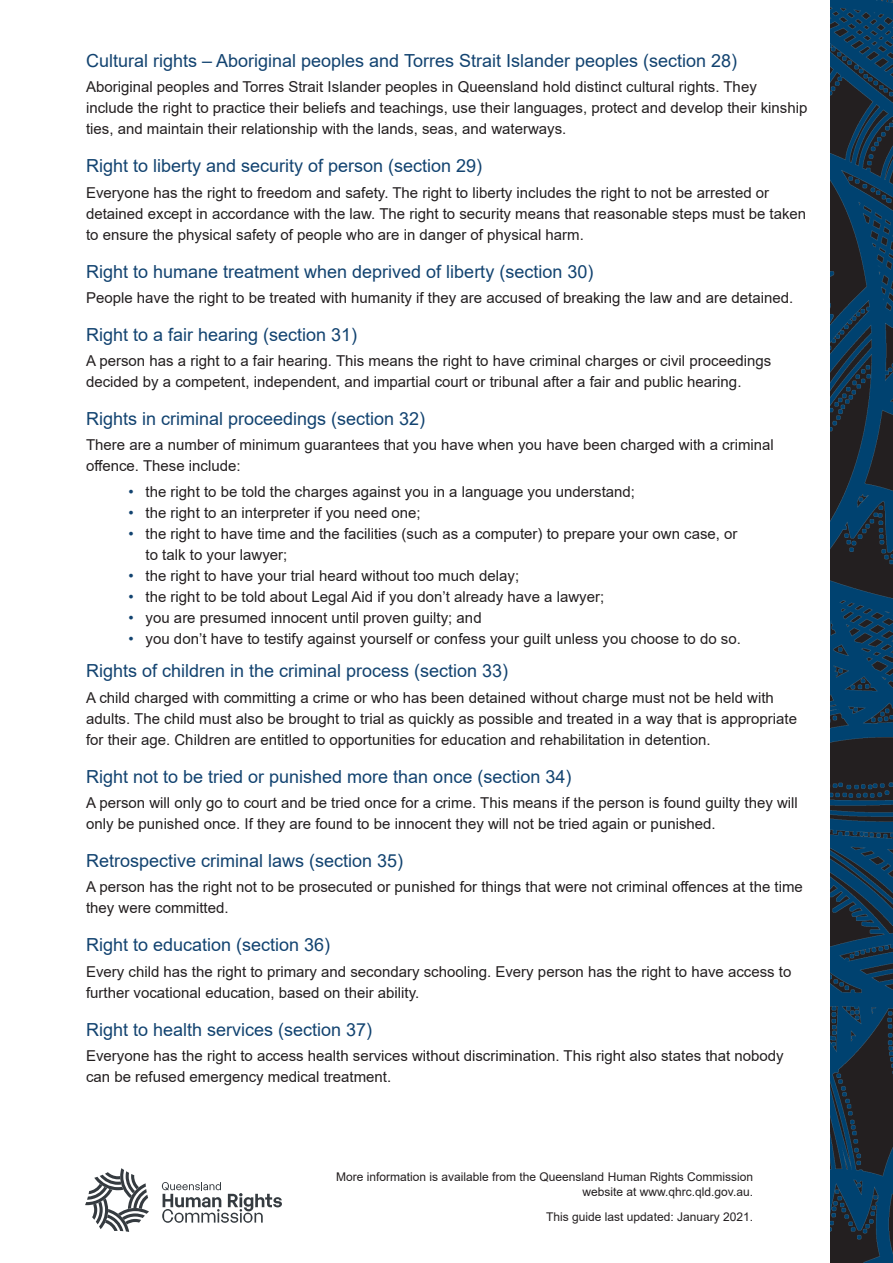
<style>
.page{position:relative;width:893px;height:1263px;background:#fff}
.page>*{position:absolute;margin:0;border:0;box-sizing:border-box;transform-origin:0 0}
.rights{font:18px "Arial";color:#124370}
.t1{font:15px/21px "Arial";color:#231f20}
.t2{font:12px/15px "Arial";color:#231f20;text-align:right}
.s1{color:#124370}
</style>
<div class="page">
<img style="left:830px;top:0;width:63px;height:1263px">
<svg style="left:162px;top:1182px;width:120px;height:41px"></svg>
<svg style="left:85px;top:1168px;width:64px;height:64px"></svg>
<p class="rights" style="left:86px;top:48px;width:653px">Cultural rights – Aboriginal peoples and Torres Strait Islander peoples (section 28)</p>
<p class="t1" style="left:86px;top:76px;width:723px">Aboriginal peoples and Torres Strait Islander peoples in Queensland hold distinct cultural rights. They include the right to practice their beliefs and teachings, use their languages, protect and develop their kinship ties, and maintain their relationship with the lands, seas, and waterways.</p>
<p class="rights" style="left:86px;top:154px;width:398px">Right to liberty and security of person (section 29)</p>
<p class="t1" style="left:86px;top:182px;width:722px">Everyone has the right to freedom and safety. The right to liberty includes the right to not be arrested or detained except in accordance with the law. The right to security means that reasonable steps must be taken to ensure the physical safety of people who are in danger of physical harm.</p>
<p class="rights" style="left:86px;top:259px;width:509px">Right to humane treatment when deprived of liberty (section 30)</p>
<p class="t1" style="left:86px;top:287px;width:709px">People have the right to be treated with humanity if they are accused of breaking the law and are detained.</p>
<p class="rights" style="left:86px;top:322px;width:273px">Right to a fair hearing (section 31)</p>
<p class="t1" style="left:86px;top:350px;width:687px">A person has a right to a fair hearing. This means the right to have criminal charges or civil proceedings decided by a competent, independent, and impartial court or tribunal after a fair and public hearing.</p>
<p class="rights" style="left:86px;top:406px;width:341px">Rights in criminal proceedings (section 32)</p>
<p class="t1" style="left:86px;top:435px;width:689px">There are a number of minimum guarantees that you have when you have been charged with a criminal offence. These include:</p>
<p class="t1" style="left:129px;top:481px;width:508px"><span class="s1">•</span> the right to be told the charges against you in a language you understand;</p>
<p class="t1" style="left:129px;top:502px;width:294px"><span class="s1">•</span> the right to an interpreter if you need one;</p>
<p class="t1" style="left:146px;top:523px;width:593px;text-indent:-17px"><span class="s1">•</span> the right to have time and the facilities (such as a computer) to prepare your own case, or to talk to your lawyer;</p>
<p class="t1" style="left:129px;top:565px;width:392px"><span class="s1">•</span> the right to have your trial heard without too much delay;</p>
<p class="t1" style="left:129px;top:586px;width:477px"><span class="s1">•</span> the right to be told about Legal Aid if you don’t already have a lawyer;</p>
<p class="t1" style="left:129px;top:607px;width:355px"><span class="s1">•</span> you are presumed innocent until proven guilty; and</p>
<p class="t1" style="left:129px;top:628px;width:614px"><span class="s1">•</span> you don’t have to testify against yourself or confess your guilt unless you choose to do so.</p>
<p class="rights" style="left:86px;top:659px;width:424px">Rights of children in the criminal process (section 33)</p>
<p class="t1" style="left:86px;top:687px;width:712px">A child charged with committing a crime or who has been detained without charge must not be held with adults. The child must also be brought to trial as quickly as possible and treated in a way that is appropriate for their age. Children are entitled to opportunities for education and rehabilitation in detention.</p>
<p class="rights" style="left:86px;top:764px;width:487px">Right not to be tried or punished more than once (section 34)</p>
<p class="t1" style="left:86px;top:792px;width:713px">A person will only go to court and be tried once for a crime. This means if the person is found guilty they will only be punished once. If they are found to be innocent they will not be tried again or punished.</p>
<p class="rights" style="left:86px;top:848px;width:319px">Retrospective criminal laws (section 35)</p>
<p class="t1" style="left:86px;top:876px;width:718px">A person has the right not to be prosecuted or punished for things that were not criminal offences at the time they were committed.</p>
<p class="rights" style="left:86px;top:932px;width:246px">Right to education (section 36)</p>
<p class="t1" style="left:86px;top:961px;width:707px">Every child has the right to primary and secondary schooling. Every person has the right to have access to further vocational education, based on their ability.</p>
<p class="rights" style="left:86px;top:1017px;width:288px">Right to health services (section 37)</p>
<p class="t1" style="left:86px;top:1045px;width:699px">Everyone has the right to access health services without discrimination. This right also states that nobody can be refused emergency medical treatment.</p>
<p class="t2" style="left:336px;top:1169px;width:418px">More information is available from the Queensland Human Rights Commission website at www.qhrc.qld.gov.au.</p>
<p class="t2" style="left:546px;top:1209px;width:208px">This guide last updated: January 2021.</p>
</div>
